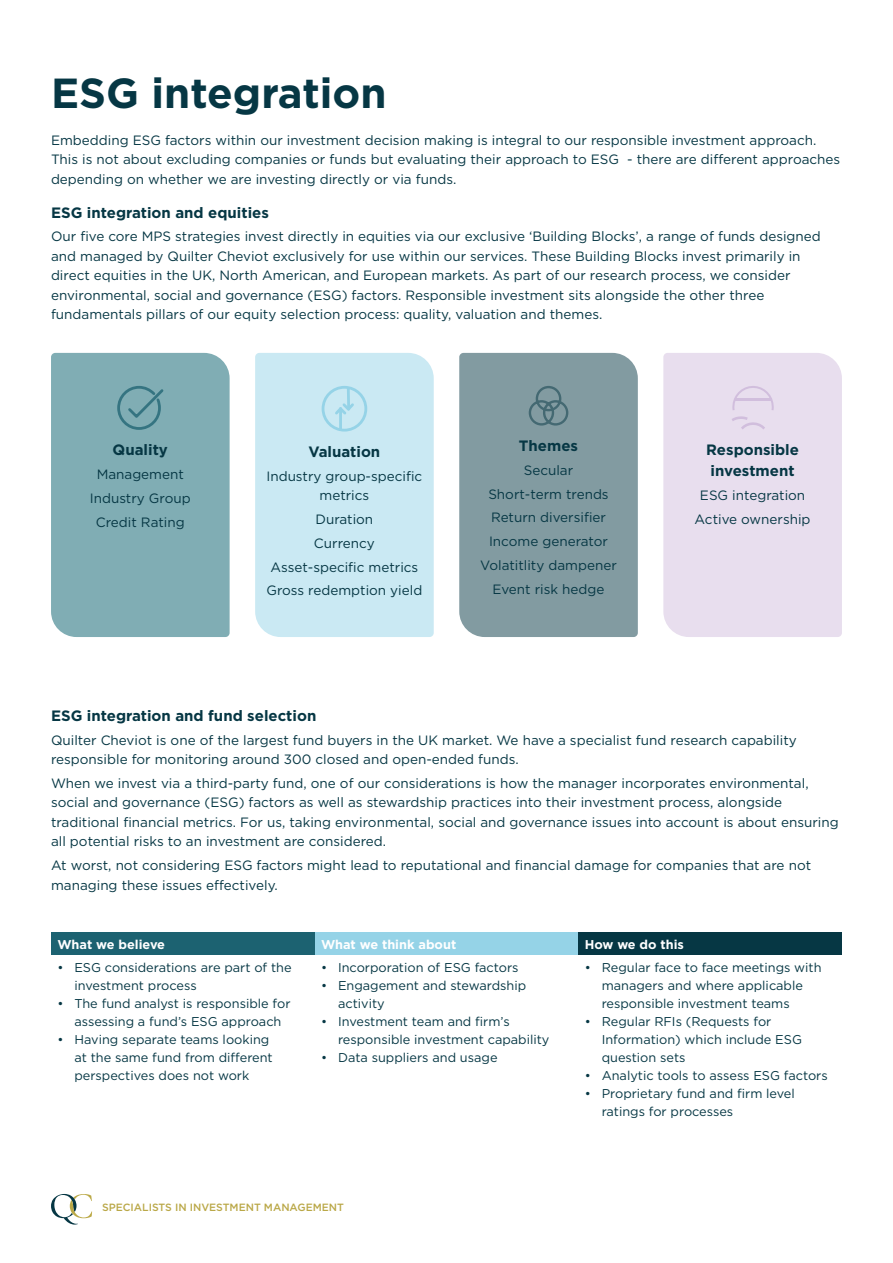
<style>
.page{position:relative;width:893px;height:1263px;background:#fff}
.page>*{position:absolute;margin:0;border:0;box-sizing:border-box;transform-origin:0 0}
.t1{font:700 42px "Gotham";color:#063744}
.t2{font:700 15px/21px "Gotham";color:#063744}
.t3{font:13.5px/19.5px "Gotham";color:#063744}
.t4{font:12.75px/18px "Gotham";color:#063744}
.t5{font:700 12.75px "Gotham";color:#fff}
.t6{font:500 10.5px "Gotham";color:#baa848}
</style>
<div class="page">
<svg style="left:51px;top:1194px;width:41px;height:30px"></svg>
<div style="left:51px;top:932px;width:264px;height:23px;background:#1c6271"></div>
<div style="left:315px;top:932px;width:263px;height:23px;background:#95d3e7"></div>
<div style="left:578px;top:932px;width:264px;height:23px;background:#063744"></div>
<div style="left:51px;top:353px;width:179px;height:284px;background:#80adb4"></div>
<svg style="left:116px;top:384px;width:50px;height:47px;background:#70a1a9"></svg>
<div style="left:255px;top:353px;width:179px;height:284px;background:#cae9f3"></div>
<svg style="left:320px;top:384px;width:49px;height:49px;background:#bde3f0"></svg>
<div style="left:459px;top:353px;width:179px;height:284px;background:#829ba1"></div>
<svg style="left:527px;top:385px;width:43px;height:42px;background:#718d94"></svg>
<div style="left:663px;top:353px;width:179px;height:284px;background:#e8deee"></div>
<svg style="left:729px;top:386px;width:45px;height:46px;background:#e4d8eb"></svg>
<h1 class="t1" style="left:51px;top:66px;width:337px">ESG integration</h1>
<p class="t3" style="left:51px;top:130px;width:791px">Embedding ESG factors within our investment decision making is integral to our responsible investment approach.<br>This is not about excluding companies or funds but evaluating their approach to ESG - there are different approaches depending on whether we are investing directly or via funds.</p>
<p class="t2" style="left:51px;top:202px;width:219px">ESG integration and equities</p>
<p class="t3" style="left:51px;top:226px;width:771px">Our five core MPS strategies invest directly in equities via our exclusive ‘Building Blocks’, a range of funds designed and managed by Quilter Cheviot exclusively for use within our services. These Building Blocks invest primarily in direct equities in the UK, North American, and European markets. As part of our research process, we consider environmental, social and governance (ESG) factors. Responsible investment sits alongside the other three fundamentals pillars of our equity selection process: quality, valuation and themes.</p>
<p class="t2" style="left:113px;top:439px;width:57px">Quality</p>
<p class="t3" style="left:90px;top:462px;width:102px;line-height:23.7px;text-align:center">Management<br>Industry Group<br>Credit Rating</p>
<p class="t2" style="left:308px;top:441px;width:73px">Valuation</p>
<p class="t3" style="left:266px;top:466px;width:157px;text-align:center">Industry group-specific metrics</p>
<p class="t3" style="left:266px;top:507px;width:157px;line-height:23.7px;text-align:center">Duration<br>Currency<br>Asset-specific metrics<br>Gross redemption yield</p>
<p class="t2" style="left:519px;top:435px;width:61px">Themes</p>
<p class="t3" style="left:480px;top:458px;width:138px;line-height:23.7px;text-align:center">Secular<br>Short-term trends<br>Return diversifier<br>Income generator<br>Volatitlity dampener<br>Event risk hedge</p>
<p class="t2" style="left:706px;top:439px;width:94px">Responsible investment</p>
<p class="t3" style="left:695px;top:483px;width:117px;line-height:23.7px;text-align:center">ESG integration<br>Active ownership</p>
<p class="t2" style="left:51px;top:705px;width:267px">ESG integration and fund selection</p>
<p class="t3" style="left:51px;top:730px;width:747px">Quilter Cheviot is one of the largest fund buyers in the UK market. We have a specialist fund research capability responsible for monitoring around 300 closed and open-ended funds.</p>
<p class="t3" style="left:51px;top:773px;width:789px">When we invest via a third-party fund, one of our considerations is how the manager incorporates environmental, social and governance (ESG) factors as well as stewardship practices into their investment process, alongside traditional financial metrics. For us, taking environmental, social and governance issues into account is about ensuring all potential risks to an investment are considered.</p>
<p class="t3" style="left:51px;top:855px;width:762px">At worst, not considering ESG factors might lead to reputational and financial damage for companies that are not managing these issues effectively.</p>
<p class="t5" style="left:57px;top:936px;width:109px">What we believe</p>
<p class="t5" style="left:321px;top:936px;width:137px">What we think about</p>
<p class="t5" style="left:585px;top:936px;width:101px">How we do this</p>
<p class="t4" style="left:74px;top:958px;width:219px;text-indent:-17px">• ESG considerations are part of the investment process</p>
<p class="t4" style="left:74px;top:994px;width:218px;text-indent:-17px">• The fund analyst is responsible for assessing a fund’s ESG approach</p>
<p class="t4" style="left:74px;top:1030px;width:200px;text-indent:-17px">• Having separate teams looking at the same fund from different perspectives does not work</p>
<p class="t4" style="left:321px;top:958px;width:199px">• Incorporation of ESG factors</p>
<p class="t4" style="left:338px;top:976px;width:190px;text-indent:-17px">• Engagement and stewardship activity</p>
<p class="t4" style="left:338px;top:1012px;width:213px;text-indent:-17px">• Investment team and firm’s responsible investment capability</p>
<p class="t4" style="left:321px;top:1048px;width:178px">• Data suppliers and usage</p>
<p class="t4" style="left:602px;top:958px;width:221px;text-indent:-17px">• Regular face to face meetings with managers and where applicable responsible investment teams</p>
<p class="t4" style="left:602px;top:1012px;width:202px;text-indent:-17px">• Regular RFIs (Requests for<br>Information) which include ESG question sets</p>
<p class="t4" style="left:585px;top:1066px;width:245px">• Analytic tools to assess ESG factors</p>
<p class="t4" style="left:602px;top:1084px;width:195px;text-indent:-17px">• Proprietary fund and firm level ratings for processes</p>
<p class="t6" style="left:102px;top:1200px;width:243px">SPECIALISTS IN INVESTMENT MANAGEMENT</p>
</div>
